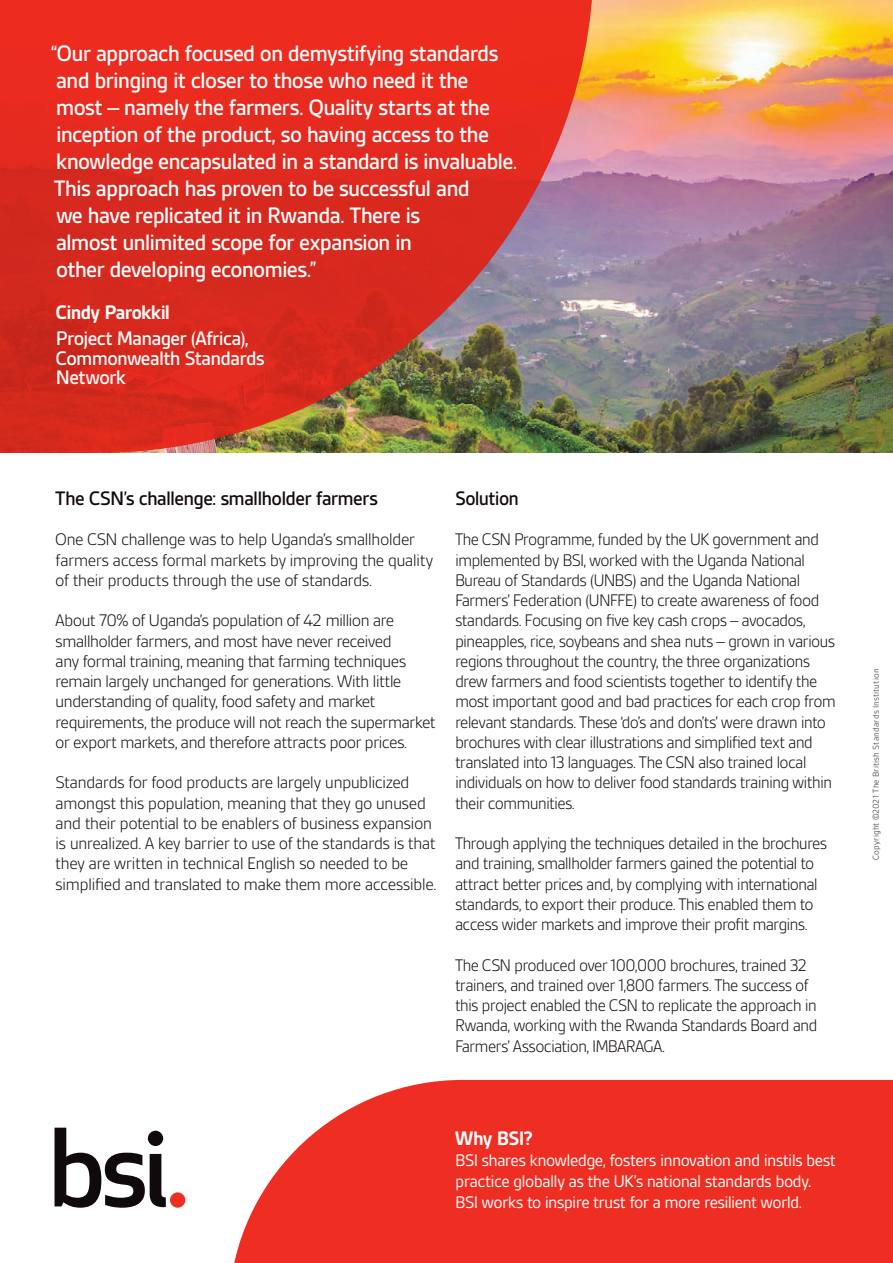
<style>
.page{position:relative;width:893px;height:1263px;background:#fff}
.page>*{position:absolute;margin:0;border:0;box-sizing:border-box;transform-origin:0 0}
.t1{font:500 24px/27px "BSI Gesta";letter-spacing:-.035em;color:#fff}
.t2{font:500 21px/19.5px "BSI Gesta";letter-spacing:-.04em;color:#fff}
.t3{font:500 21px "BSI Gesta";letter-spacing:-.035em;color:#110a0c}
.t4{font:700 21px "BSI Gesta";letter-spacing:-.04em;color:#fff}
.t5{font:300 18px/20.2px "BSI Gesta";letter-spacing:-.045em;color:#110a0c}
.t6{font:18px/21px "BSI Gesta";letter-spacing:-.04em;color:#fff}
.t7{font:300 9px "BSI Gesta";letter-spacing:.02em;color:#231f20}
</style>
<div class="page">
<img style="left:594px;top:0;width:299px;height:453px">
<svg style="left:234px;top:1080px;width:659px;height:183px;background:#ef4035"></svg>
<img style="left:0;top:0;width:592px;height:453px">
<svg style="left:55px;top:1128px;width:111px;height:80px"></svg>
<div style="left:170px;top:1192px;width:15px;height:16px;background:#ee2e22;border-radius:50%"></div>
<p class="t1" style="left:51px;top:39px;width:468px">“Our approach focused on demystifying standards and bringing it closer to those who need it the<br>most – namely the farmers. Quality starts at the inception of the product, so having access to the knowledge encapsulated in a standard is invaluable.<br>This approach has proven to be successful and<br>we have replicated it in Rwanda. There is<br>almost unlimited scope for expansion in<br>other developing economies.”</p>
<p class="t4" style="left:56px;top:301px;width:116px">Cindy Parokkil</p>
<p class="t2" style="left:56px;top:329px;width:211px">Project Manager (Africa),<br>Commonwealth Standards<br>Network</p>
<p class="t3" style="left:55px;top:487px;width:324px">The CSN’s challenge: smallholder farmers</p>
<p class="t5" style="left:55px;top:529px;width:380px">One CSN challenge was to help Uganda’s smallholder farmers access formal markets by improving the quality of their products through the use of standards.</p>
<p class="t5" style="left:55px;top:610px;width:382px">About 70% of Uganda’s population of 42 million are smallholder farmers, and most have never received<br>any formal training, meaning that farming techniques remain largely unchanged for generations. With little understanding of quality, food safety and market requirements, the produce will not reach the supermarket or export markets, and therefore attracts poor prices.</p>
<p class="t5" style="left:55px;top:772px;width:383px">Standards for food products are largely unpublicized amongst this population, meaning that they go unused and their potential to be enablers of business expansion is unrealized. A key barrier to use of the standards is that they are written in technical English so needed to be simplified and translated to make them more accessible.</p>
<p class="t3" style="left:455px;top:487px;width:65px">Solution</p>
<p class="t5" style="left:455px;top:529px;width:382px">The CSN Programme, funded by the UK government and implemented by BSI, worked with the Uganda National Bureau of Standards (UNBS) and the Uganda National Farmers’ Federation (UNFFE) to create awareness of food standards. Focusing on five key cash crops – avocados, pineapples, rice, soybeans and shea nuts – grown in various regions throughout the country, the three organizations drew farmers and food scientists together to identify the most important good and bad practices for each crop from relevant standards. These ‘do’s and don’ts’ were drawn into brochures with clear illustrations and simplified text and translated into 13 languages. The CSN also trained local individuals on how to deliver food standards training within their communities.</p>
<p class="t5" style="left:455px;top:833px;width:374px">Through applying the techniques detailed in the brochures and training, smallholder farmers gained the potential to attract better prices and, by complying with international standards, to export their produce. This enabled them to access wider markets and improve their profit margins.</p>
<p class="t5" style="left:455px;top:955px;width:364px">The CSN produced over 100,000 brochures, trained 32 trainers, and trained over 1,800 farmers. The success of this project enabled the CSN to replicate the approach in Rwanda, working with the Rwanda Standards Board and Farmers’ Association, IMBARAGA.</p>
<p class="t4" style="left:455px;top:1127px;width:80px">Why BSI?</p>
<p class="t6" style="left:455px;top:1149px;width:382px">BSI shares knowledge, fosters innovation and instils best practice globally as the UK’s national standards body.<br>BSI works to inspire trust for a more resilient world.</p>
<p class="t7" style="left:871px;top:860px;width:193px;rotate:-90deg">Copyright ©2021 The British Standards Institution</p>
</div>
